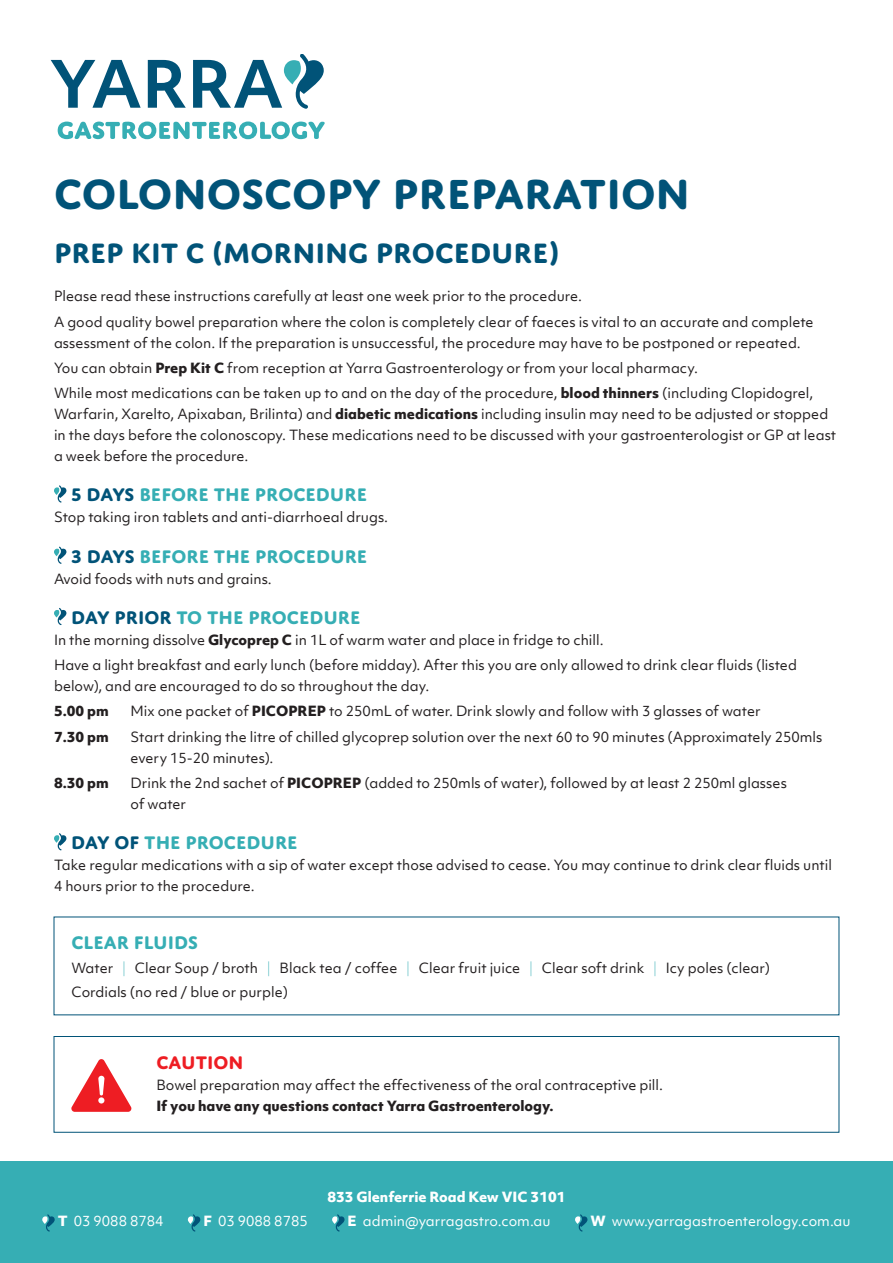
<style>
.page{position:relative;width:893px;height:1263px;background:#fff}
.page>*{position:absolute;margin:0;border:0;box-sizing:border-box;transform-origin:0 0}
.Body{font:700 45px "Domus Titling";color:#015378}
.Body-2{font:700 30px "Domus Titling";color:#015378}
.Sub_Head{font:700 19.5px "Domus Titling";color:#36aeb4}
.Sub_Head-2{font:700 19.5px "Domus Titling";color:#ee1d23}
.Body-3{font:13.5px/21px "Objektiv Mk 1";color:#231f20}
.Sub_Head-3{font:13.5px/21px "Objektiv Mk 1";color:#231f20}
.Body-4{font:13.5px "Objektiv Mk 1";color:#fff}
.Body-5{font:800 13.5px "Objektiv Mk 1";color:#fff}
.Body-6{font:800 13.5px "Objektiv Mk 1";color:#231f20}
.s1{font-weight:800}
.s2{color:#015378}
.s3{font-weight:100;color:#36aeb4}
</style>
<div class="page">
<svg style="left:58px;top:121px;width:267px;height:18px"></svg>
<svg style="left:51px;top:60px;width:90px;height:48px"></svg>
<svg style="left:148px;top:60px;width:38px;height:48px"></svg>
<svg style="left:193px;top:54px;width:131px;height:55px"></svg>
<div style="left:0;top:1161px;width:893px;height:102px;background:#36aeb4"></div>
<svg style="left:42px;top:1214px;width:13px;height:17px"></svg>
<svg style="left:188px;top:1214px;width:12px;height:17px"></svg>
<svg style="left:332px;top:1214px;width:13px;height:17px"></svg>
<svg style="left:575px;top:1214px;width:12px;height:17px"></svg>
<svg style="left:54px;top:485px;width:12px;height:18px"></svg>
<svg style="left:54px;top:547px;width:12px;height:17px"></svg>
<svg style="left:54px;top:608px;width:12px;height:17px"></svg>
<svg style="left:54px;top:833px;width:12px;height:17px"></svg>
<svg style="left:71px;top:1059px;width:60px;height:53px"></svg>
<div style="left:54px;top:1036px;width:785px;height:96px;border:1px solid #015378"></div>
<p class="Body" style="left:54px;top:167px;width:638px">COLONOSCOPY PREPARATION</p>
<p class="Body-2" style="left:54px;top:235px;width:507px">PREP KIT C (MORNING PROCEDURE)</p>
<p class="Body-3" style="left:54px;top:286px;width:530px">Please read these instructions carefully at least one week prior to the procedure.</p>
<p class="Body-3" style="left:54px;top:311px;width:761px">A good quality bowel preparation where the colon is completely clear of faeces is vital to an accurate and complete assessment of the colon. If the preparation is unsuccessful, the procedure may have to be postponed or repeated.</p>
<p class="Body-3" style="left:54px;top:357px;width:645px">You can obtain <span class="s1">Prep Kit C</span> from reception at Yarra Gastroenterology or from your local pharmacy.</p>
<p class="Body-3" style="left:54px;top:382px;width:784px">While most medications can be taken up to and on the day of the procedure, <span class="s1">blood thinners</span> (including Clopidogrel, Warfarin, Xarelto, Apixaban, Brilinta) and <span class="s1">diabetic medications</span> including insulin may need to be adjusted or stopped in the days before the colonoscopy. These medications need to be discussed with your gastroenterologist or GP at least a week before the procedure.</p>
<p class="Sub_Head" style="left:71px;top:483px;width:297px"><span class="s2">5 DAYS</span> BEFORE THE PROCEDURE</p>
<p class="Body-3" style="left:54px;top:507px;width:336px">Stop taking iron tablets and anti-diarrhoeal drugs.</p>
<p class="Sub_Head" style="left:71px;top:544px;width:298px"><span class="s2">3 DAYS</span> BEFORE THE PROCEDURE</p>
<p class="Body-3" style="left:54px;top:568px;width:219px">Avoid foods with nuts and grains.</p>
<p class="Sub_Head" style="left:71px;top:606px;width:291px"><span class="s2">DAY PRIOR</span> TO THE PROCEDURE</p>
<p class="Body-3" style="left:54px;top:629px;width:551px">In the morning dissolve <span class="s1">Glycoprep C</span> in 1L of warm water and place in fridge to chill.</p>
<p class="Body-3" style="left:54px;top:654px;width:744px">Have a light breakfast and early lunch (before midday). After this you are only allowed to drink clear fluids (listed below), and are encouraged to do so throughout the day.</p>
<p class="Body-6" style="left:54px;top:701px;width:56px">5.00 pm</p>
<p class="Body-3" style="left:131px;top:701px;width:632px">Mix one packet of <span class="s1">PICOPREP</span> to 250mL of water. Drink slowly and follow with 3 glasses of water</p>
<p class="Body-6" style="left:54px;top:727px;width:56px">7.30 pm</p>
<p class="Body-3" style="left:131px;top:726px;width:693px">Start drinking the litre of chilled glycoprep solution over the next 60 to 90 minutes (Approximately 250mls every 15-20 minutes).</p>
<p class="Body-6" style="left:54px;top:773px;width:56px">8.30 pm</p>
<p class="Body-3" style="left:131px;top:772px;width:658px">Drink the 2nd sachet of <span class="s1">PICOPREP</span> (added to 250mls of water), followed by at least 2 250ml glasses of water</p>
<p class="Sub_Head" style="left:71px;top:831px;width:228px"><span class="s2">DAY OF</span> THE PROCEDURE</p>
<p class="Body-3" style="left:54px;top:854px;width:780px">Take regular medications with a sip of water except those advised to cease. You may continue to drink clear fluids until<br>4 hours prior to the procedure.</p>
<p class="Sub_Head" style="left:71px;top:931px;width:128px">CLEAR FLUIDS</p>
<p class="Sub_Head-3" style="left:71px;top:958px;width:700px">Water <span class="s3">|</span> Clear Soup / broth <span class="s3">|</span> Black tea / coffee <span class="s3">|</span> Clear fruit juice <span class="s3">|</span> Clear soft drink <span class="s3">|</span> Icy poles (clear)</p>
<p class="Sub_Head-3" style="left:71px;top:982px;width:218px">Cordials (no red / blue or purple)</p>
<p class="Sub_Head-2" style="left:156px;top:1051px;width:89px">CAUTION</p>
<p class="Sub_Head-3" style="left:156px;top:1074px;width:508px">Bowel preparation may affect the effectiveness of the oral contraceptive pill.<br><span class="s1">If you have any questions contact Yarra Gastroenterology.</span></p>
<p class="Body-5" style="left:327px;top:1187px;width:240px">833 Glenferrie Road Kew VIC 3101</p>
<p class="Body-4" style="left:58px;top:1212px;width:107px"><span class="s1">T</span> 03 9088 8784</p>
<p class="Body-4" style="left:203px;top:1212px;width:106px"><span class="s1">F</span> 03 9088 8785</p>
<p class="Body-4" style="left:348px;top:1212px;width:205px"><span class="s1">E</span> admin@yarragastro.com.au</p>
<p class="Body-4" style="left:590px;top:1212px;width:262px"><span class="s1">W</span> www.yarragastroenterology.com.au</p>
</div>
